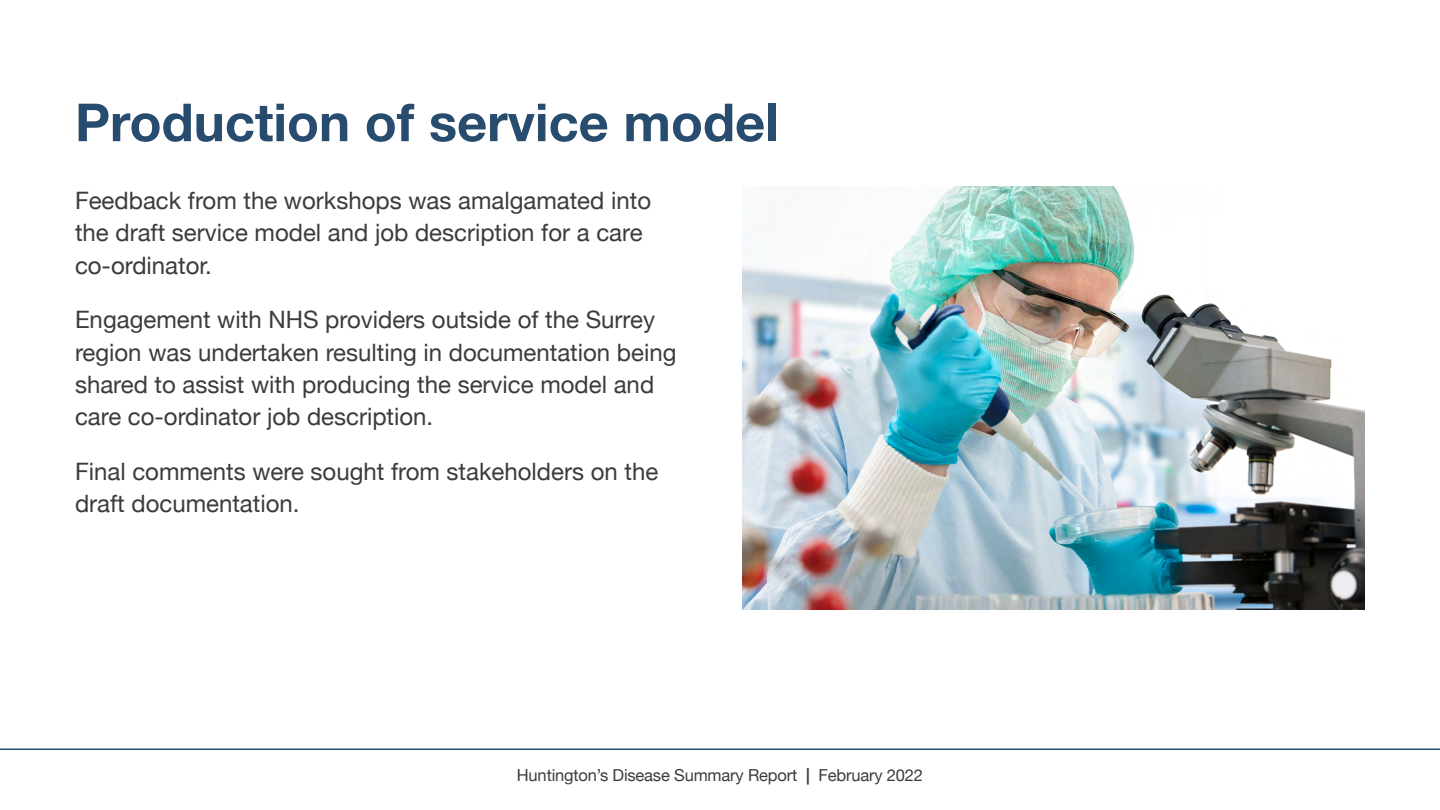
<style>
.page{position:relative;width:1440px;height:810px;background:#fff}
.page>*{position:absolute;margin:0;border:0;box-sizing:border-box;transform-origin:0 0}
.t1{font:700 52.5px "Helvetica Neue";color:#274c6e}
.t2{font:24px/32.2px "Helvetica Neue";color:#3c3c3b}
.t3{font:16.5px "Helvetica Neue";letter-spacing:-.01em;color:#3c3c3b}
.s1{font-weight:700}
</style>
<div class="page">
<img style="left:742px;top:186px;width:623px;height:424px">
<hr style="left:0;top:748px;width:1440px;height:2px;background:#274c6e">
<h1 class="t1" style="left:75px;top:81px;width:705px">Production of service model</h1>
<p class="t2" style="left:75px;top:186px;width:578px">Feedback from the workshops was amalgamated into the draft service model and job description for a care co-ordinator.</p>
<p class="t2" style="left:75px;top:305px;width:603px">Engagement with NHS providers outside of the Surrey region was undertaken resulting in documentation being shared to assist with producing the service model and care co-ordinator job description.</p>
<p class="t2" style="left:75px;top:457px;width:585px">Final comments were sought from stakeholders on the draft documentation.</p>
<p class="t3" style="left:517px;top:763px;width:408px">Huntington’s Disease Summary Report <span class="s1">|</span> February 2022</p>
</div>
